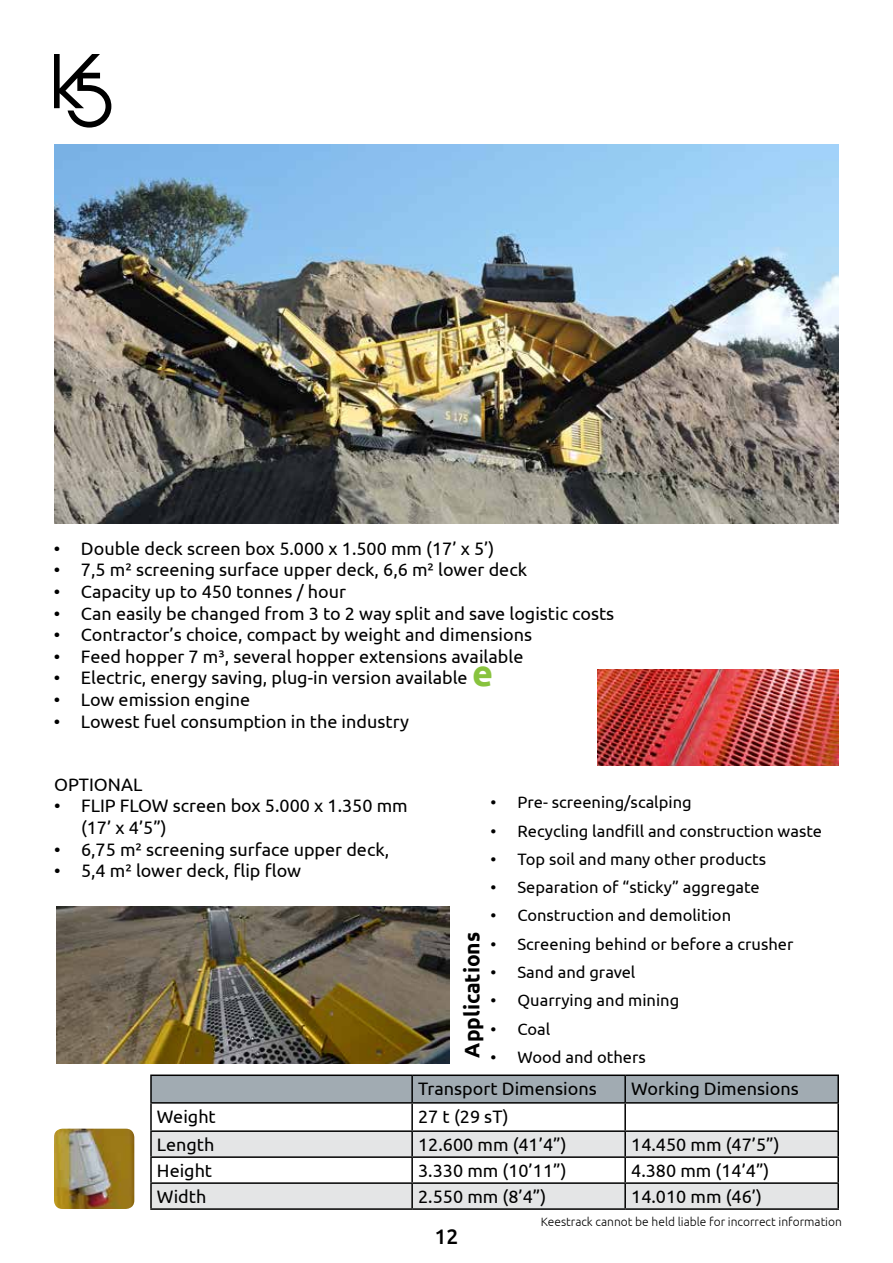
<style>
.page{position:relative;width:893px;height:1263px;background:#fff}
.page>*{position:absolute;margin:0;border:0;box-sizing:border-box;transform-origin:0 0}
.t1{font:700 36px "Ubuntu";color:#88c33e}
.t2{font:700 21px "Ubuntu";color:#000}
.t3{font:500 21px "Ubuntu";color:#000}
.t4{font:18px/21.6px "Ubuntu";color:#000}
.t5{font:16.5px "Ubuntu";color:#000}
.t6{font:300 12px "Ubuntu";color:#000}
</style>
<div class="page">
<img style="left:54px;top:145px;width:785px;height:379px">
<div style="left:152px;top:1076px;width:685px;height:26px;background:#a1abb2"></div>
<svg style="left:152px;top:1132px;width:685px;height:76px;fill:#e4e5e6"></svg>
<hr style="left:150px;top:1074px;width:262px;height:2px;background:#000">
<hr style="left:150px;top:1076px;width:2px;height:26px;background:#000">
<hr style="left:412px;top:1074px;width:213px;height:2px;background:#000">
<hr style="left:411px;top:1076px;width:2px;height:26px;background:#000">
<hr style="left:625px;top:1074px;width:214px;height:2px;background:#000">
<hr style="left:624px;top:1076px;width:2px;height:26px;background:#000">
<hr style="left:837px;top:1076px;width:2px;height:26px;background:#000">
<hr style="left:150px;top:1102px;width:262px;height:1px;background:#000">
<hr style="left:150px;top:1103px;width:2px;height:27px;background:#000">
<hr style="left:412px;top:1102px;width:213px;height:1px;background:#000">
<hr style="left:411px;top:1103px;width:2px;height:27px;background:#000">
<hr style="left:625px;top:1102px;width:214px;height:1px;background:#000">
<hr style="left:624px;top:1103px;width:2px;height:27px;background:#000">
<hr style="left:837px;top:1103px;width:2px;height:27px;background:#000">
<hr style="left:150px;top:1130px;width:262px;height:2px;background:#000">
<hr style="left:150px;top:1132px;width:2px;height:24px;background:#000">
<hr style="left:412px;top:1130px;width:213px;height:2px;background:#000">
<hr style="left:411px;top:1132px;width:2px;height:24px;background:#000">
<hr style="left:625px;top:1130px;width:214px;height:2px;background:#000">
<hr style="left:624px;top:1132px;width:2px;height:24px;background:#000">
<hr style="left:837px;top:1132px;width:2px;height:24px;background:#000">
<hr style="left:150px;top:1156px;width:262px;height:2px;background:#000">
<hr style="left:150px;top:1158px;width:2px;height:24px;background:#000">
<hr style="left:412px;top:1156px;width:213px;height:2px;background:#000">
<hr style="left:411px;top:1158px;width:2px;height:24px;background:#000">
<hr style="left:625px;top:1156px;width:214px;height:2px;background:#000">
<hr style="left:624px;top:1158px;width:2px;height:24px;background:#000">
<hr style="left:837px;top:1158px;width:2px;height:24px;background:#000">
<hr style="left:150px;top:1182px;width:262px;height:2px;background:#000">
<hr style="left:150px;top:1184px;width:2px;height:24px;background:#000">
<hr style="left:412px;top:1182px;width:213px;height:2px;background:#000">
<hr style="left:411px;top:1184px;width:2px;height:24px;background:#000">
<hr style="left:625px;top:1182px;width:214px;height:2px;background:#000">
<hr style="left:624px;top:1184px;width:2px;height:24px;background:#000">
<hr style="left:837px;top:1184px;width:2px;height:24px;background:#000">
<hr style="left:150px;top:1208px;width:262px;height:2px;background:#000">
<hr style="left:412px;top:1208px;width:213px;height:2px;background:#000">
<hr style="left:625px;top:1208px;width:214px;height:2px;background:#000">
<img style="left:57px;top:907px;width:392px;height:156px">
<svg style="left:54px;top:54px;width:57px;height:74px"></svg>
<img style="left:54px;top:1129px;width:80px;height:80px">
<img style="left:597px;top:670px;width:242px;height:96px">
<p class="t4" style="left:54px;top:537px;width:442px">• Double deck screen box 5.000 x 1.500 mm (17’ x 5’)</p>
<p class="t4" style="left:54px;top:559px;width:475px">• 7,5 m² screening surface upper deck, 6,6 m² lower deck</p>
<p class="t4" style="left:54px;top:580px;width:294px">• Capacity up to 450 tonnes / hour</p>
<p class="t4" style="left:54px;top:602px;width:562px">• Can easily be changed from 3 to 2 way split and save logistic costs</p>
<p class="t4" style="left:54px;top:623px;width:480px">• Contractor’s choice, compact by weight and dimensions</p>
<p class="t4" style="left:54px;top:645px;width:471px">• Feed hopper 7 m³, several hopper extensions available</p>
<p class="t4" style="left:54px;top:667px;width:415px">• Electric, energy saving, plug-in version available</p>
<p class="t4" style="left:54px;top:688px;width:198px">• Low emission engine</p>
<p class="t4" style="left:54px;top:710px;width:356px">• Lowest fuel consumption in the industry</p>
<h1 class="t1" style="left:472px;top:651px;width:23px">e</h1>
<p class="t4" style="left:54px;top:773px;width:90px">OPTIONAL</p>
<p class="t4" style="left:81px;top:795px;width:328px;text-indent:-27px">• FLIP FLOW screen box 5.000 x 1.350 mm (17’ x 4’5”)</p>
<p class="t4" style="left:54px;top:838px;width:337px">• 6,75 m² screening surface upper deck,</p>
<p class="t4" style="left:54px;top:859px;width:249px">• 5,4 m² lower deck, flip flow</p>
<p class="t5" style="left:490px;top:792px;width:203px">• Pre- screening/scalping</p>
<p class="t5" style="left:490px;top:821px;width:333px">• Recycling landfill and construction waste</p>
<p class="t5" style="left:490px;top:849px;width:277px">• Top soil and many other products</p>
<p class="t5" style="left:490px;top:877px;width:271px">• Separation of “sticky” aggregate</p>
<p class="t5" style="left:490px;top:905px;width:242px">• Construction and demolition</p>
<p class="t5" style="left:490px;top:934px;width:304px">• Screening behind or before a crusher</p>
<p class="t5" style="left:490px;top:962px;width:147px">• Sand and gravel</p>
<p class="t5" style="left:490px;top:990px;width:190px">• Quarrying and mining</p>
<p class="t5" style="left:490px;top:1019px;width:61px">• Coal</p>
<p class="t2" style="left:459px;top:1057px;width:127px;rotate:-90deg">Applications</p>
<p class="t5" style="left:490px;top:1047px;width:157px">• Wood and others</p>
<p class="t4" style="left:418px;top:1077px;width:180px">Transport Dimensions</p>
<p class="t4" style="left:631px;top:1077px;width:169px">Working Dimensions</p>
<p class="t4" style="left:157px;top:1105px;width:60px">Weight</p>
<p class="t4" style="left:418px;top:1105px;width:92px">27 t (29 sT)</p>
<p class="t4" style="left:157px;top:1133px;width:59px">Length</p>
<p class="t4" style="left:418px;top:1133px;width:150px">12.600 mm (41’4”)</p>
<p class="t4" style="left:631px;top:1133px;width:150px">14.450 mm (47’5”)</p>
<p class="t4" style="left:157px;top:1159px;width:57px">Height</p>
<p class="t4" style="left:418px;top:1159px;width:150px">3.330 mm (10’11”)</p>
<p class="t4" style="left:631px;top:1159px;width:140px">4.380 mm (14’4”)</p>
<p class="t4" style="left:157px;top:1185px;width:51px">Width</p>
<p class="t4" style="left:418px;top:1185px;width:130px">2.550 mm (8’4”)</p>
<p class="t4" style="left:631px;top:1185px;width:132px">14.010 mm (46’)</p>
<p class="t3" style="left:435px;top:1223px;width:25px">12</p>
<p class="t6" style="left:541px;top:1214px;width:303px">Keestrack cannot be held liable for incorrect information</p>
</div>
